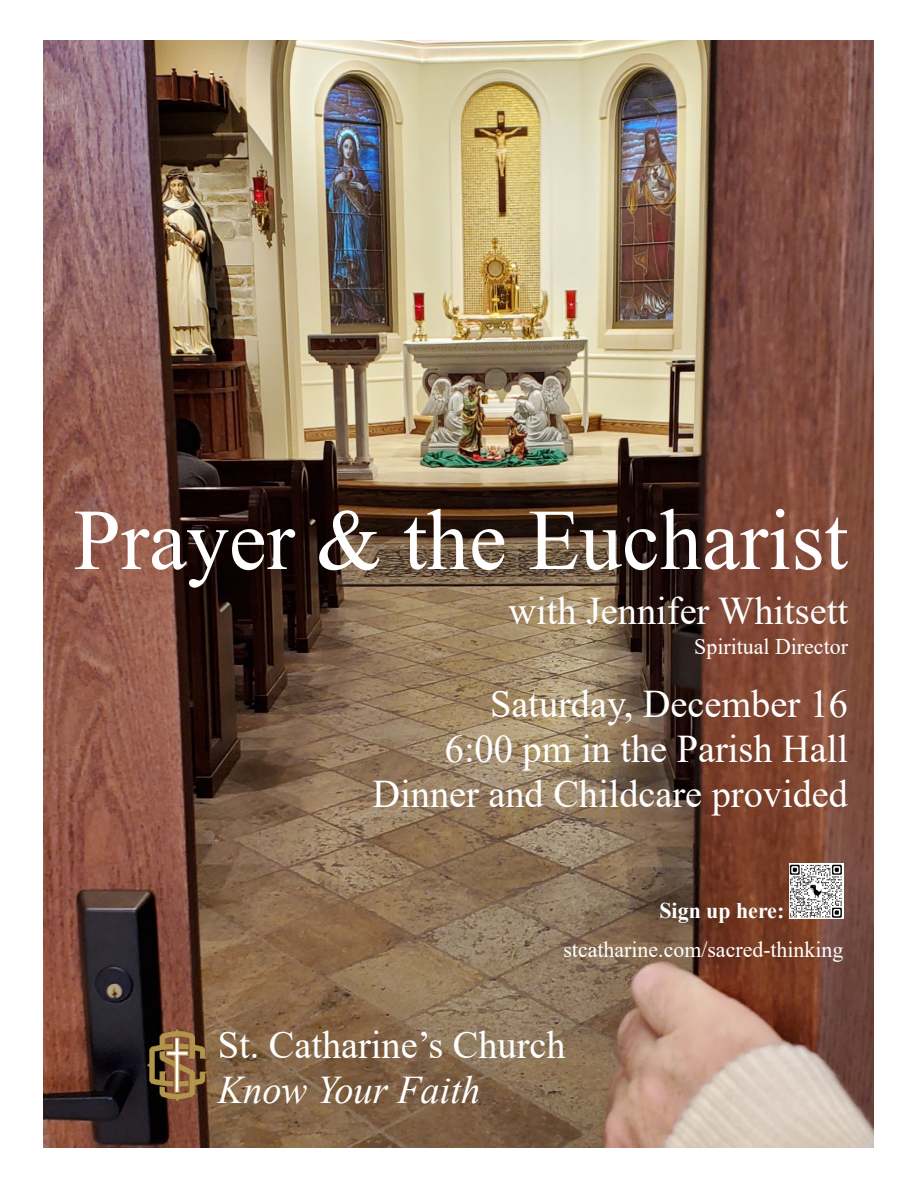
<style>
.page{position:relative;width:918px;height:1188px;background:#fff}
.page>*{position:absolute;margin:0;border:0;box-sizing:border-box;transform-origin:0 0}
.t1{font:86.7px "Times New Roman";color:#fff}
.t2{font:39.15px/45px "Times New Roman";color:#fff;text-align:right}
.t3{font:22.35px/38.5px "Times New Roman";color:#fff}
.s1{font-weight:700}
.s2{font-style:italic}
</style>
<div class="page">
<img style="left:43px;top:40px;width:831px;height:1108px">
<img style="left:115px;top:997px;width:125px;height:150px">
<img style="left:790px;top:863px;width:53px;height:55px">
<p class="t1" style="left:74px;top:479px;width:776px">Prayer &amp; the Eucharist</p>
<p class="t2" style="left:508px;top:587px;width:341px">with Jennifer Whitsett</p>
<p class="t3" style="left:694px;top:626px;width:155px">Spiritual Director</p>
<p class="t2" style="left:373px;top:681px;width:477px">Saturday, December 16<br>6:00 pm in the Parish Hall<br>Dinner and Childcare provided</p>
<p class="t3" style="left:563px;top:891px;width:282px;text-indent:96px"><span class="s1">Sign up here: </span>stcatharine.com/sacred-thinking</p>
<p class="t2" style="left:218px;top:1021px;width:349px;text-align:left">St. Catharine’s Church<br><span class="s2">Know Your Faith</span></p>
</div>
